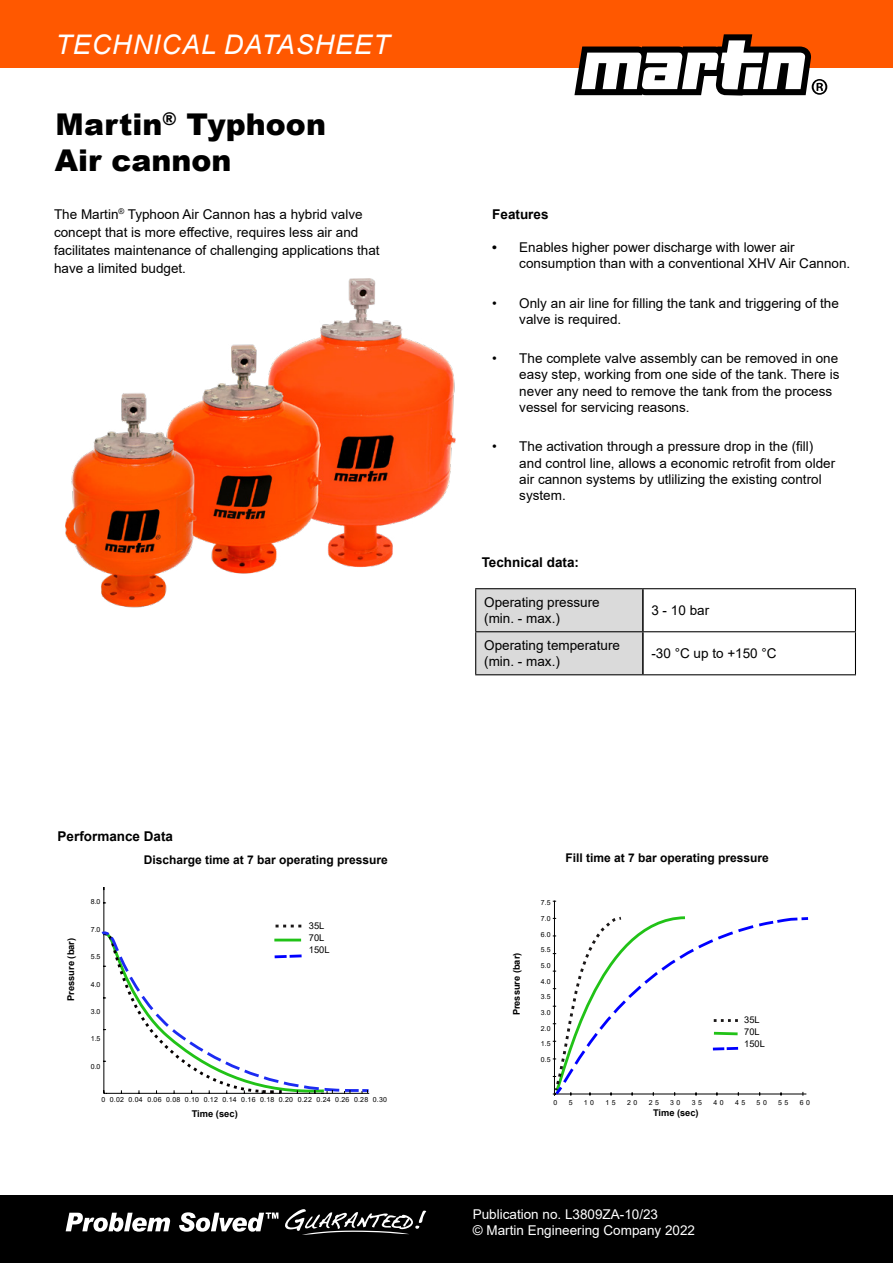
<style>
.page{position:relative;width:893px;height:1263px;background:#fff}
.page>*{position:absolute;margin:0;border:0;box-sizing:border-box;transform-origin:0 0}
.t1{font:900 30px/36px "Arial";color:#000}
.t2{font:italic 27px "Arial";letter-spacing:.035em;color:#fff}
.t3{font:13.5px/16.2px "Arial";color:#000}
.t4{font:13.5px/16.2px "Arial";color:#fff}
.t5{font:700 13.5px "Arial";color:#000}
.t6{font:700 12px "Arial";color:#000}
.t7{font:700 9.3px "Arial";color:#000}
.t8{font:9.3px/12.1px "Arial";color:#000}
.t9{font:7.05px "Arial";letter-spacing:.03em;color:#000}
.t10{font:6.9px "Arial";color:#000}
.s1{font-weight:700}
</style>
<div class="page">
<div style="left:0;top:0;width:893px;height:68px;background:#ff5800"></div>
<svg style="left:574px;top:34px;width:253px;height:62px"></svg>
<div style="left:0;top:1196px;width:893px;height:67px;background:#000"></div>
<svg style="left:66px;top:1213px;width:104px;height:19px"></svg>
<svg style="left:179px;top:1212px;width:99px;height:20px"></svg>
<svg style="left:285px;top:1209px;width:141px;height:26px"></svg>
<div style="left:476px;top:589px;width:166px;height:85px;background:#dadada"></div>
<hr style="left:642px;top:589px;width:2px;height:42px;background:#000">
<hr style="left:642px;top:632px;width:2px;height:42px;background:#000">
<hr style="left:475px;top:588px;width:168px;height:1px;background:#000">
<hr style="left:475px;top:589px;width:1px;height:42px;background:#000">
<hr style="left:643px;top:588px;width:213px;height:1px;background:#000">
<hr style="left:855px;top:589px;width:1px;height:42px;background:#000">
<hr style="left:475px;top:631px;width:168px;height:1px;background:#000">
<hr style="left:475px;top:632px;width:1px;height:42px;background:#000">
<hr style="left:643px;top:631px;width:213px;height:1px;background:#000">
<hr style="left:855px;top:632px;width:1px;height:42px;background:#000">
<hr style="left:475px;top:674px;width:168px;height:1px;background:#000">
<hr style="left:643px;top:674px;width:213px;height:1px;background:#000">
<img style="left:65px;top:278px;width:391px;height:330px">
<hr style="left:554px;top:901px;width:1px;height:193px;background:#000">
<svg style="left:552px;top:917px;width:257px;height:179px"></svg>
<svg style="left:553px;top:916px;width:207px;height:180px"></svg>
<hr style="left:104px;top:887px;width:1px;height:206px;background:#000">
<svg style="left:101px;top:925px;width:269px;height:169px"></svg>
<h2 class="t2" style="left:55px;top:27px;width:336px">TECHNICAL DATASHEET</h2>
<h1 class="t1" style="left:55px;top:106px;width:273px">Martin<sup>®</sup> Typhoon<br>Air cannon</h1>
<p class="t3" style="left:54px;top:205px;width:327px;line-height:18px">The Martin<sup>®</sup> Typhoon Air Cannon has a hybrid valve concept that is more effective, requires less air and facilitates maintenance of challenging applications that have a limited budget.</p>
<p class="t5" style="left:492px;top:204px;width:58px">Features</p>
<p class="t3" style="left:519px;top:239px;width:332px;text-indent:-27px"><span class="s1">•</span> Enables higher power discharge with lower air consumption than with a conventional XHV Air Cannon.</p>
<p class="t3" style="left:519px;top:295px;width:321px;text-indent:-27px">• Only an air line for filling the tank and triggering of the valve is required.</p>
<p class="t3" style="left:519px;top:350px;width:322px;text-indent:-27px">• The complete valve assembly can be removed in one easy step, working from one side of the tank. There is never any need to remove the tank from the process vessel for servicing reasons.</p>
<p class="t3" style="left:519px;top:438px;width:317px;text-indent:-27px">• The activation through a pressure drop in the (fill) and control line, allows a economic retrofit from older air cannon systems by utlilizing the existing control system.</p>
<p class="t5" style="left:482px;top:552px;width:99px">Technical data:</p>
<p class="t3" style="left:484px;top:594px;width:117px">Operating pressure (min. - max.)</p>
<p class="t3" style="left:651px;top:602px;width:59px">3 - 10 bar</p>
<p class="t3" style="left:484px;top:637px;width:137px">Operating temperature (min. - max.)</p>
<p class="t3" style="left:651px;top:645px;width:127px">-30 °C up to +150 °C</p>
<p class="t5" style="left:58px;top:826px;width:117px">Performance Data</p>
<p class="t6" style="left:144px;top:852px;width:246px">Discharge time at 7 bar operating pressure</p>
<p class="t6" style="left:565px;top:849px;width:205px">Fill time at 7 bar operating pressure</p>
<p class="t7" style="left:64px;top:1001px;width:65px;rotate:-90deg">Pressure (bar)</p>
<p class="t9" style="left:91px;top:897px;width:11px">8.0</p>
<p class="t9" style="left:91px;top:924px;width:11px">7.0</p>
<p class="t9" style="left:91px;top:952px;width:11px">5.5</p>
<p class="t9" style="left:91px;top:979px;width:11px">4.0</p>
<p class="t9" style="left:91px;top:1006px;width:11px">3.0</p>
<p class="t9" style="left:91px;top:1034px;width:11px">1.5</p>
<p class="t9" style="left:91px;top:1061px;width:11px">0.0</p>
<p class="t8" style="left:309px;top:919px;width:22px">35L<br>70L<br>150L</p>
<p class="t9" style="left:101px;top:1094px;width:287px">0 0.02 0.04 0.06 0.08 0.10 0.12 0.14 0.16 0.18 0.20 0.22 0.24 0.26 0.28 0.30</p>
<p class="t7" style="left:192px;top:1107px;width:48px">Time (sec)</p>
<p class="t7" style="left:510px;top:1015px;width:64px;rotate:-90deg">Pressure (bar)</p>
<p class="t10" style="left:541px;top:898px;width:11px">7.5</p>
<p class="t10" style="left:541px;top:914px;width:11px">7.0</p>
<p class="t10" style="left:541px;top:929px;width:11px">6.0</p>
<p class="t10" style="left:541px;top:945px;width:11px">5.5</p>
<p class="t10" style="left:541px;top:961px;width:11px">5.0</p>
<p class="t10" style="left:541px;top:976px;width:11px">4.0</p>
<p class="t10" style="left:541px;top:992px;width:11px">3.5</p>
<p class="t10" style="left:541px;top:1008px;width:11px">3.0</p>
<p class="t10" style="left:541px;top:1023px;width:11px">2.0</p>
<p class="t10" style="left:541px;top:1039px;width:11px">1.5</p>
<p class="t10" style="left:541px;top:1054px;width:11px">0.5</p>
<p class="t8" style="left:744px;top:1013px;width:22px">35L<br>70L<br>150L</p>
<p class="t10" style="left:553px;top:1097px;width:5px">0</p>
<p class="t10" style="left:569px;top:1097px;width:5px">5</p>
<p class="t10" style="left:584px;top:1097px;width:12px">1 0</p>
<p class="t10" style="left:605px;top:1097px;width:12px">1 5</p>
<p class="t10" style="left:627px;top:1097px;width:12px">2 0</p>
<p class="t10" style="left:649px;top:1097px;width:12px">2 5</p>
<p class="t10" style="left:670px;top:1097px;width:12px">3 0</p>
<p class="t10" style="left:692px;top:1097px;width:12px">3 5</p>
<p class="t10" style="left:713px;top:1097px;width:12px">4 0</p>
<p class="t10" style="left:735px;top:1097px;width:12px">4 5</p>
<p class="t10" style="left:757px;top:1097px;width:12px">5 0</p>
<p class="t10" style="left:778px;top:1097px;width:12px">5 5</p>
<p class="t10" style="left:800px;top:1097px;width:12px">6 0</p>
<p class="t7" style="left:653px;top:1107px;width:47px">Time (sec)</p>
<p class="t4" style="left:473px;top:1206px;width:224px">Publication no. L3809ZA-10/23<br>© Martin Engineering Company 2022</p>
</div>
